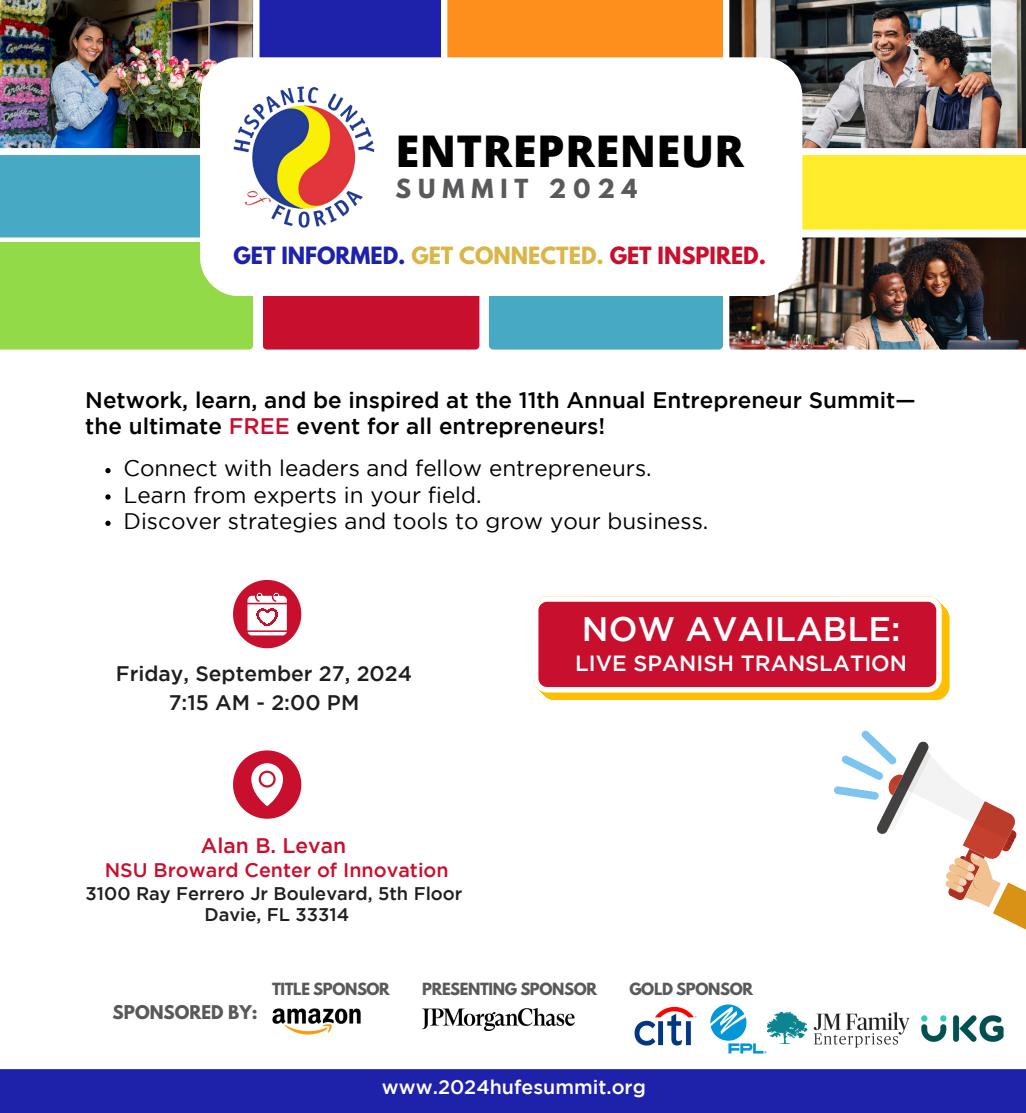
<style>
.page{position:relative;width:1026px;height:1113px;background:#fff}
.page>*{position:absolute;margin:0;border:0;box-sizing:border-box;transform-origin:0 0}
.t1{font:800 43.65px "Open Sans";letter-spacing:.01em;color:#000}
.t2{font:500 33.9px "Gotham";color:#fff}
.t3{font:700 23.25px "League Spartan";letter-spacing:.3em;color:#58595b}
.t4{font:22.5px "Gotham";color:#000}
.t5{font:500 22.5px/26.4px "Gotham";color:#000}
.t6{font:500 21.9px "Gotham";color:#fff}
.t7{font:700 21px "League Spartan";color:#d9b647}
.t8{font:500 21px/29.5px "Gotham";color:#201d1d;text-align:center}
.t9{font:500 21px "Gotham";color:#c8102e}
.t10{font:500 19.65px "Gotham";color:#c8102e}
.t11{font:500 19.65px "Gotham";color:#fff}
.t12{font:500 18.3px/21px "Gotham";color:#201d1d;text-align:center}
.t13{font:700 16.8px "League Spartan";color:#58595b}
.t14{font:700 14.85px "League Spartan";letter-spacing:-.025em;color:#58595b}
.s1{color:#1e22aa}
.s2{color:#c8102e}
</style>
<div class="page">
<svg style="left:233px;top:580px;width:68px;height:68px"></svg>
<svg style="left:233px;top:750px;width:68px;height:68px"></svg>
<div style="left:260px;top:0;width:181px;height:57px;background:#1e22aa"></div>
<div style="left:447px;top:0;width:276px;height:57px;background:#ff8f1c"></div>
<img style="left:0;top:0;width:253px;height:148px">
<svg style="left:0;top:155px;width:253px;height:194px;background:#77c77d"></svg>
<img style="left:729px;top:0;width:297px;height:148px">
<div style="left:802px;top:155px;width:224px;height:75px;background:#ffec2d"></div>
<img style="left:729px;top:237px;width:297px;height:112px">
<div style="left:263px;top:217px;width:216px;height:132px;background:#c8102e;border-radius:4px"></div>
<div style="left:489px;top:217px;width:234px;height:132px;background:#48a9c5;border-radius:4px"></div>
<div style="left:200px;top:57px;width:602px;height:239px;background:#fff;border-radius:39px"></div>
<img style="left:233px;top:86px;width:142px;height:142px">
<img style="left:272px;top:1008px;width:88px;height:27px">
<img style="left:766px;top:1011px;width:143px;height:41px">
<img style="left:710px;top:1004px;width:56px;height:50px">
<img style="left:423px;top:1008px;width:151px;height:22px">
<div style="left:0;top:1069px;width:1026px;height:44px;background:#1e22aa"></div>
<img style="left:634px;top:1006px;width:63px;height:40px">
<svg style="left:105px;top:468px;width:6px;height:5px"></svg>
<svg style="left:105px;top:494px;width:6px;height:5px"></svg>
<svg style="left:105px;top:521px;width:6px;height:5px"></svg>
<img style="left:921px;top:1015px;width:83px;height:27px">
<svg style="left:533px;top:596px;width:417px;height:104px;background:#d43e45"></svg>
<svg style="left:834px;top:730px;width:192px;height:200px"></svg>
<h2 class="t1" style="left:395px;top:120px;width:350px">ENTREPRENEUR</h2>
<p class="t3" style="left:395px;top:177px;width:244px">SUMMIT 2024</p>
<p class="t7" style="left:233px;top:245px;width:534px"><span class="s1">GET INFORMED.</span> GET CONNECTED. <span class="s2">GET INSPIRED.</span></p>
<p class="t5" style="left:85px;top:388px;width:832px">Network, learn, and be inspired at the 11th Annual Entrepreneur Summit— the ultimate <span class="s2">FREE</span> event for all entrepreneurs!</p>
<p class="t4" style="left:124px;top:460px;width:530px">Connect with leaders and fellow entrepreneurs.</p>
<p class="t4" style="left:124px;top:486px;width:360px">Learn from experts in your field.</p>
<h3 class="t4" style="left:124px;top:513px;width:586px">Discover strategies and tools to grow your business.</h3>
<p class="t8" style="left:116px;top:660px;width:298px">Friday, September 27, 2024<br>7:15 AM - 2:00 PM</p>
<h5 class="t9" style="left:201px;top:838px;width:147px">Alan B. Levan</h5>
<h5 class="t10" style="left:105px;top:863px;width:345px">NSU Broward Center of Innovation</h5>
<h5 class="t12" style="left:86px;top:884px;width:378px">3100 Ray Ferrero Jr Boulevard, 5th Floor<br>Davie, FL 33314</h5>
<p class="t2" style="left:582px;top:617px;width:320px">NOW AVAILABLE:</p>
<p class="t6" style="left:575px;top:655px;width:333px">LIVE SPANISH TRANSLATION</p>
<p class="t13" style="left:113px;top:1004px;width:147px">SPONSORED BY:</p>
<h6 class="t14" style="left:272px;top:981px;width:119px">TITLE SPONSOR</h6>
<p class="t14" style="left:422px;top:981px;width:176px">PRESENTING SPONSOR</p>
<p class="t14" style="left:629px;top:981px;width:125px">GOLD SPONSOR</p>
<p class="t11" style="left:382px;top:1079px;width:265px">www.2024hufesummit.org</p>
</div>
